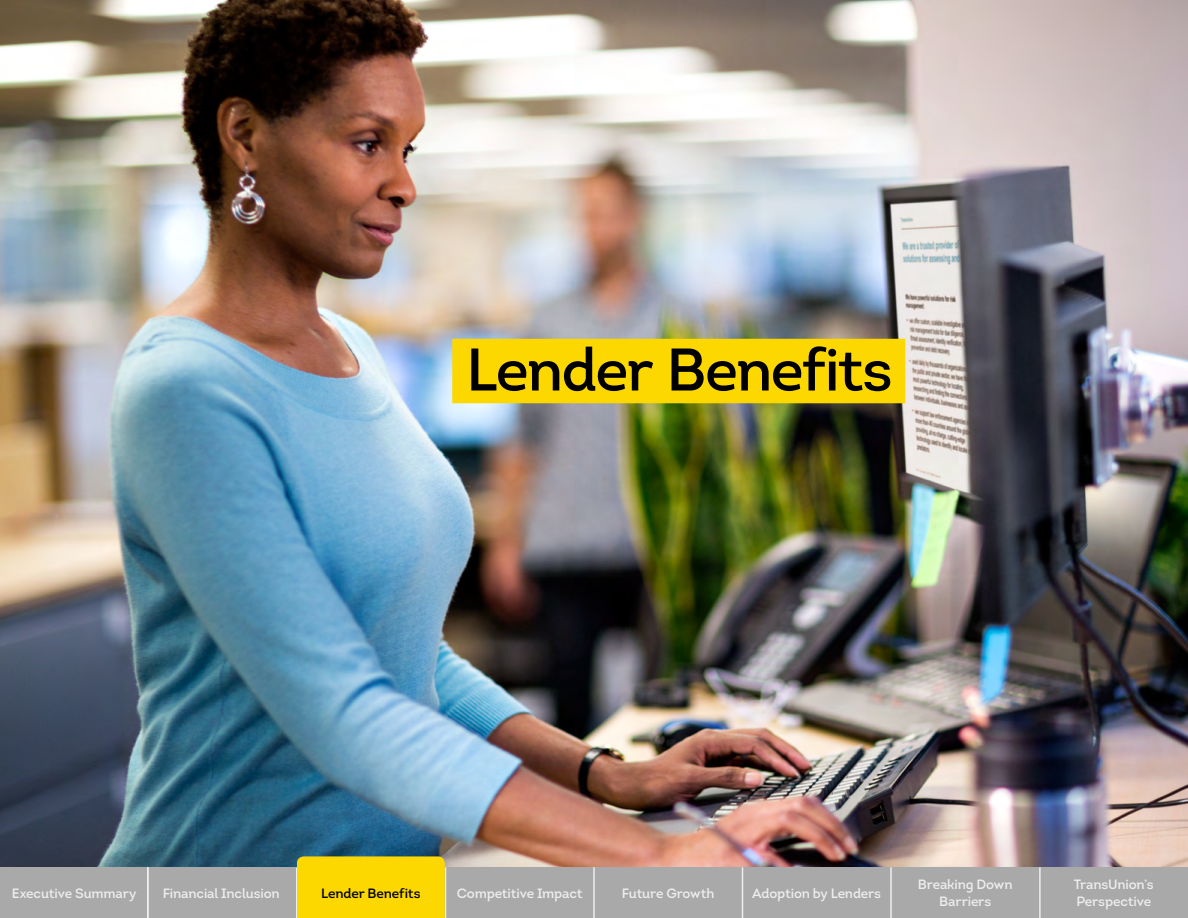
<style>
.page{position:relative;width:1188px;height:918px;background:#fff}
.page>*{position:absolute;margin:0;border:0;box-sizing:border-box;transform-origin:0 0}
.t1{font:600 60px "Intro";letter-spacing:-.03em;color:#000}
.t2{font:600 13.5px/16.5px "Intro";letter-spacing:-.01em;color:#eee;text-align:center}
.t3{font:600 13.5px "Intro";letter-spacing:-.01em;color:#000}
</style>
<div class="page">
<img style="left:0;top:0;width:1188px;height:867px">
<div style="left:452px;top:339px;width:453px;height:64px;background:#fcd800"></div>
<div style="left:0;top:867px;width:148px;height:51px;background:#a9a9a9"></div>
<div style="left:446px;top:867px;width:148px;height:51px;background:#a9a9a9"></div>
<div style="left:594px;top:867px;width:148px;height:51px;background:#a9a9a9"></div>
<div style="left:742px;top:867px;width:149px;height:51px;background:#a9a9a9"></div>
<div style="left:891px;top:867px;width:149px;height:51px;background:#a9a9a9"></div>
<div style="left:1040px;top:867px;width:148px;height:51px;background:#a9a9a9"></div>
<hr style="left:296px;top:867px;width:1px;height:51px;background:#eee">
<hr style="left:593px;top:867px;width:2px;height:51px;background:#eee">
<hr style="left:742px;top:867px;width:1px;height:51px;background:#eee">
<hr style="left:890px;top:867px;width:2px;height:51px;background:#eee">
<hr style="left:1039px;top:867px;width:2px;height:51px;background:#eee">
<hr style="left:445px;top:867px;width:1px;height:51px;background:#eee">
<div style="left:147px;top:867px;width:149px;height:51px;background:#a9a9a9"></div>
<hr style="left:147px;top:867px;width:1px;height:51px;background:#eee">
<div style="left:297px;top:856px;width:148px;height:62px;background:#fcd800"></div>
<h1 class="t1" style="left:466px;top:332px;width:428px">Lender Benefits</h1>
<p class="t2" style="left:12px;top:885px;width:126px">Executive Summary</p>
<p class="t2" style="left:457px;top:885px;width:128px">Competitive Impact</p>
<p class="t2" style="left:622px;top:885px;width:94px">Future Growth</p>
<p class="t2" style="left:752px;top:885px;width:130px">Adoption by Lenders</p>
<p class="t2" style="left:918px;top:876px;width:96px">Breaking Down<br>Barriers</p>
<p class="t2" style="left:1074px;top:876px;width:82px;text-align:left">TransUnion’s<br>Perspective</p>
<p class="t2" style="left:163px;top:885px;width:118px">Financial Inclusion</p>
<p class="t3" style="left:321px;top:885px;width:101px">Lender Benefits</p>
</div>
